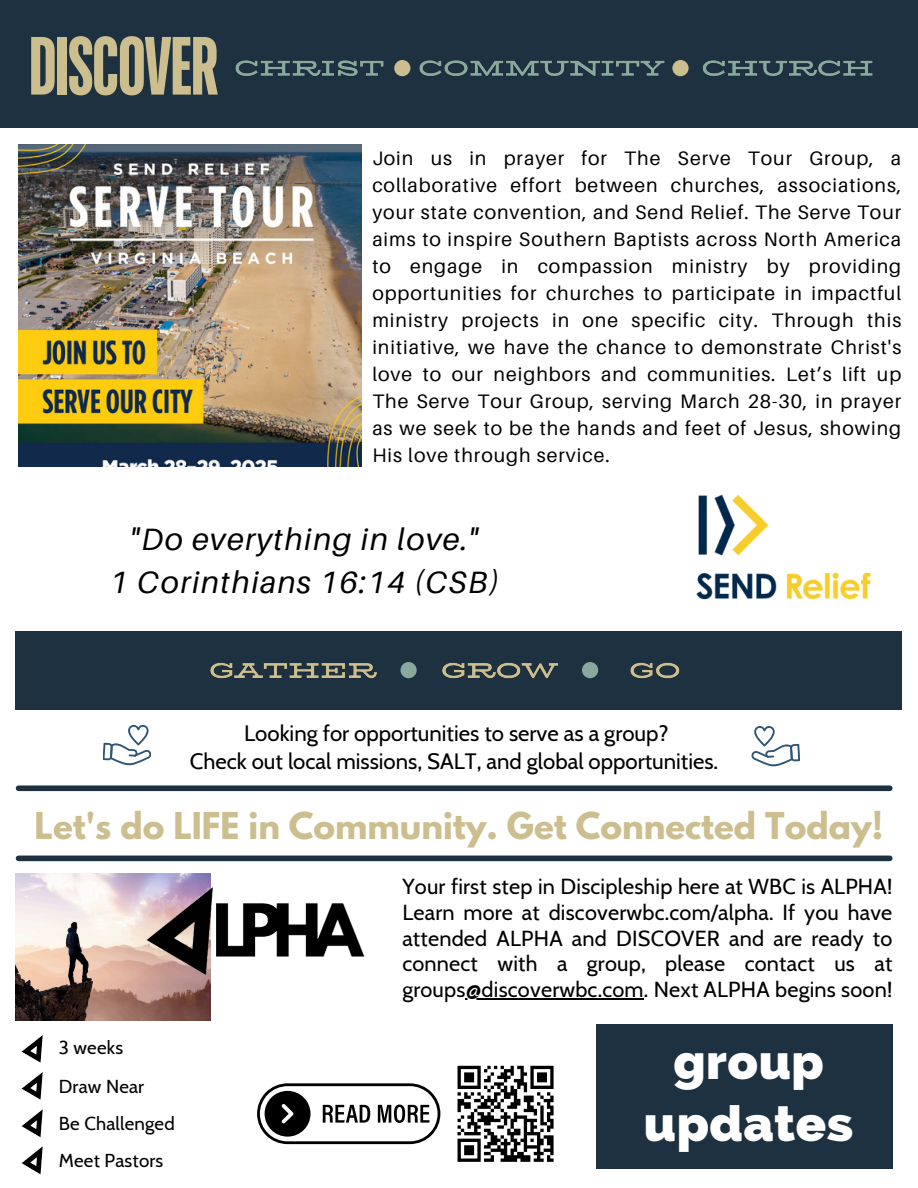
<style>
.page{position:relative;width:918px;height:1188px;background:#fff}
.page>*{position:absolute;margin:0;border:0;box-sizing:border-box;transform-origin:0 0}
.t1{font:700 82.35px "TT Bluescreens";letter-spacing:-.03em;color:#ccbe8e}
.t2{font:800 49.95px/61.7px "Raleway";letter-spacing:.01em;color:#fff;text-align:center}
.t3{font:700 32.85px "League Spartan";color:#ccbe8e}
.t4{font:italic 30.9px/42.8px "Aileron";letter-spacing:.05em;color:#000;text-align:center}
.t5{font:22.2px/28.2px "Cabin";color:#000;text-align:center}
.t6{font:21.75px/25.8px "Cabin";letter-spacing:.01em;color:#000;text-align:justify}
.t7{font:19.5px/27px "Aileron";letter-spacing:.05em;color:#000;text-align:justify}
.t8{font:18.75px "Cabin";letter-spacing:.01em;color:#000}
</style>
<div class="page">
<div style="left:596px;top:1024px;width:297px;height:144px;background:#1d3140"></div>
<div style="left:0;top:0;width:918px;height:128px;background:#1d3140"></div>
<div style="left:16px;top:631px;width:886px;height:78px;background:#1d3140"></div>
<svg style="left:751px;top:726px;width:49px;height:41px"></svg>
<svg style="left:103px;top:725px;width:48px;height:41px"></svg>
<div style="left:19px;top:785px;width:871px;height:6px;background:#1d3140"></div>
<img style="left:16px;top:874px;width:194px;height:146px">
<img style="left:127px;top:881px;width:238px;height:106px">
<svg style="left:457px;top:1065px;width:97px;height:97px"></svg>
<div style="left:394px;top:60px;width:16px;height:16px;background:#ccbe8e;border-radius:50%"></div>
<div style="left:672px;top:60px;width:17px;height:16px;background:#ccbe8e;border-radius:50%"></div>
<div style="left:400px;top:662px;width:17px;height:16px;background:#8aa99d;border-radius:50%"></div>
<div style="left:582px;top:662px;width:16px;height:16px;background:#8aa99d;border-radius:50%"></div>
<div style="left:19px;top:856px;width:871px;height:5px;background:#1d3140"></div>
<img style="left:21px;top:1035px;width:22px;height:28px">
<img style="left:21px;top:1072px;width:22px;height:28px">
<img style="left:21px;top:1109px;width:22px;height:29px">
<img style="left:21px;top:1146px;width:22px;height:29px">
<svg style="left:257px;top:1083px;width:183px;height:61px"></svg>
<hr style="left:466px;top:998px;width:178px;height:2px;background:#000">
<img style="left:235px;top:60px;width:149px;height:16px">
<img style="left:419px;top:60px;width:246px;height:16px">
<img style="left:703px;top:60px;width:170px;height:16px">
<img style="left:210px;top:662px;width:167px;height:17px">
<img style="left:442px;top:662px;width:117px;height:17px">
<img style="left:630px;top:662px;width:50px;height:17px">
<img style="left:18px;top:145px;width:343px;height:322px">
<img style="left:696px;top:495px;width:175px;height:105px">
<h6 class="t1" style="left:28px;top:27px;width:193px">DISCOVER</h6>
<p class="t7" style="left:372px;top:144px;width:530px">Join us in prayer for The Serve Tour Group, a collaborative effort between churches, associations, your state convention, and Send Relief. The Serve Tour aims to inspire Southern Baptists across North America to engage in compassion ministry by providing opportunities for churches to participate in impactful ministry projects in one specific city. Through this initiative, we have the chance to demonstrate Christ's love to our neighbors and communities. Let’s lift up The Serve Tour Group, serving March 28-30, in prayer as we seek to be the hands and feet of Jesus, showing His love through service.</p>
<p class="t4" style="left:110px;top:517px;width:391px">"Do everything in love."<br>1 Corinthians 16:14 (CSB)</p>
<h1 class="t5" style="left:190px;top:719px;width:530px">Looking for opportunities to serve as a group?<br>Check out local missions, SALT, and global opportunities.</h1>
<p class="t3" style="left:35px;top:809px;width:850px">Let's do LIFE in Community. Get Connected Today!</p>
<p class="t8" style="left:59px;top:1036px;width:66px">3 weeks</p>
<p class="t8" style="left:59px;top:1074px;width:87px">Draw Near</p>
<p class="t8" style="left:59px;top:1112px;width:117px">Be Challenged</p>
<h3 class="t8" style="left:59px;top:1149px;width:106px">Meet Pastors</h3>
<p class="t6" style="left:402px;top:873px;width:492px">Your first step in Discipleship here at WBC is ALPHA!<br>Learn more at discoverwbc.com/alpha. If you have attended ALPHA and DISCOVER and are ready to connect with a group, please contact us at groups@discoverwbc.com. Next ALPHA begins soon!</p>
<h4 class="t2" style="left:644px;top:1031px;width:211px">group updates</h4>
</div>
